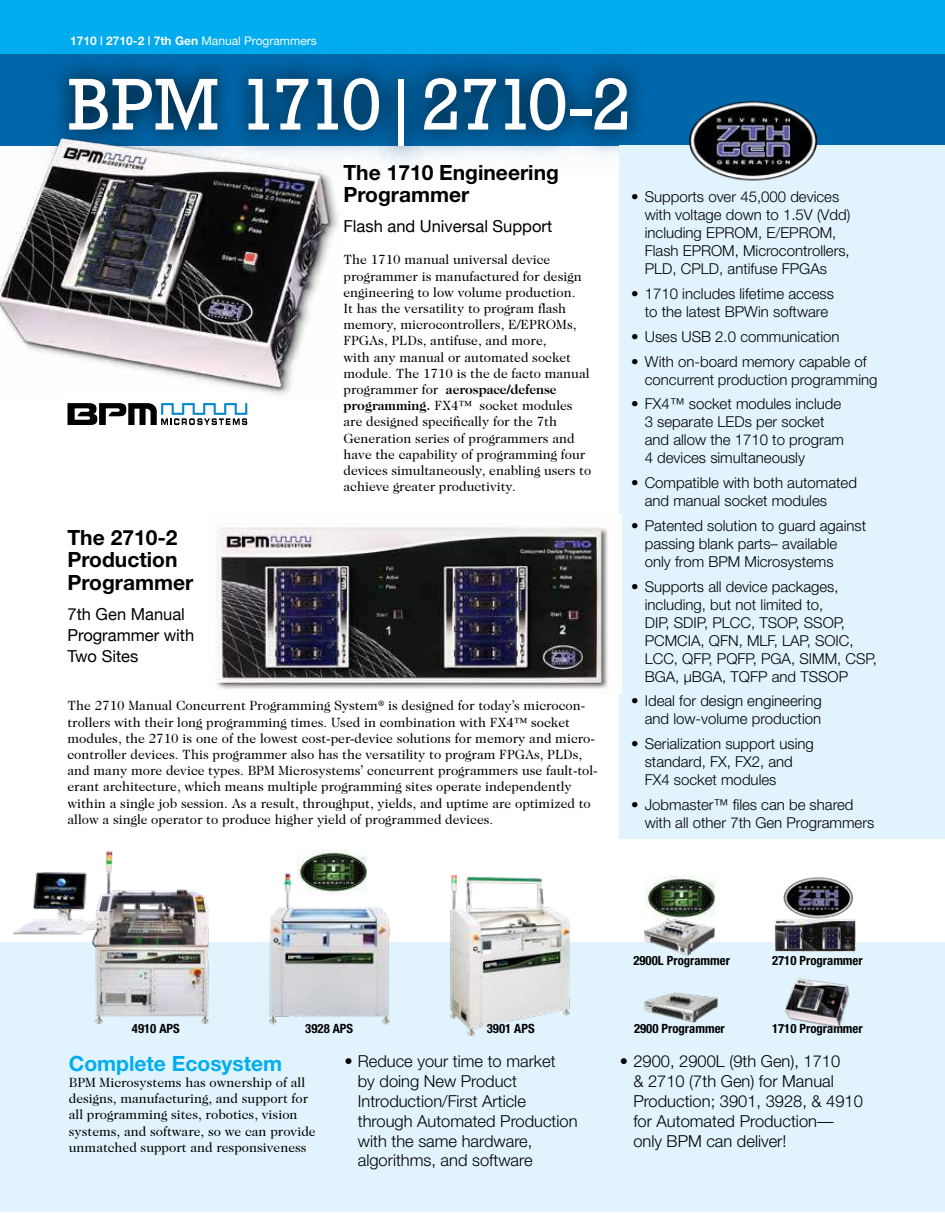
<style>
.page{position:relative;width:945px;height:1215px;background:#fff}
.page>*{position:absolute;margin:0;border:0;box-sizing:border-box;transform-origin:0 0}
.t1{font:74.7px "Rockwell";letter-spacing:-.08em;color:#fff}
.t2{font:700 21px/22.5px "Helvetica Neue";color:#000}
.t3{font:700 21px "Helvetica Neue";color:#00adef}
.t4{font:300 16.5px/19.8px "Helvetica Neue";color:#000}
.t5{font:16.5px/21px "Helvetica Neue";color:#000}
.t6{font:300 15px/18px "Helvetica Neue";color:#000}
.t7{font:13.5px/16.2px "Caslon Two Twenty Four";color:#000}
.t8{font:700 condensed 12.75px "Helvetica Neue";color:#000}
.t9{font:700 12px "Helvetica Neue";color:#fdfdfd}
.s1{font-weight:400}
.s2{font-weight:700}
</style>
<div class="page">
<div style="left:0;top:0;width:945px;height:72px;background:#00adef"></div>
<div style="left:0;top:55px;width:945px;height:91px;background:#0067ab"></div>
<svg style="left:23px;top:54px;width:603px;height:136px"></svg>
<svg style="left:46px;top:55px;width:580px;height:113px"></svg>
<img style="left:0;top:130px;width:344px;height:265px">
<div style="left:0;top:942px;width:945px;height:270px;background:#e1f3fc"></div>
<div style="left:620px;top:146px;width:325px;height:693px;background:#e1f3fc"></div>
<img style="left:645px;top:875px;width:70px;height:42px">
<img style="left:298px;top:849px;width:69px;height:23px">
<img style="left:269px;top:872px;width:120px;height:153px">
<img style="left:450px;top:875px;width:120px;height:161px">
<img style="left:644px;top:917px;width:71px;height:39px">
<img style="left:644px;top:992px;width:74px;height:31px">
<img style="left:13px;top:850px;width:196px;height:174px">
<img style="left:774px;top:919px;width:81px;height:33px">
<img style="left:785px;top:978px;width:65px;height:50px">
<img style="left:780px;top:877px;width:76px;height:44px">
<img style="left:626px;top:54px;width:214px;height:127px">
<img style="left:216px;top:515px;width:406px;height:179px">
<svg style="left:68px;top:403px;width:179px;height:22px"></svg>
<p class="t9" style="left:70px;top:36px;width:248px">1710 | 2710-2 | 7th Gen <span class="s1">Manual Programmers</span></p>
<h1 class="t1" style="left:67px;top:78px;width:566px">BPM 1710|2710-2</h1>
<h2 class="t2" style="left:344px;top:163px;width:217px">The 1710 Engineering<br>Programmer</h2>
<p class="t5" style="left:344px;top:217px;width:210px">Flash and Universal Support</p>
<p class="t7" style="left:344px;top:253px;width:249px">The 1710 manual universal device programmer is manufactured for design engineering to low volume production.<br>It has the versatility to program flash memory, microcontrollers, E/EPROMs, FPGAs, PLDs, antifuse, and more,<br>with any manual or automated socket module. The 1710 is the de facto manual programmer for <span class="s2">aerospace/defense programming.</span> FX4™ socket modules are designed specifically for the 7th Generation series of programmers and have the capability of programming four devices simultaneously, enabling users to achieve greater productivity.</p>
<h2 class="t2" style="left:68px;top:528px;width:127px">The 2710-2<br>Production<br>Programmer</h2>
<p class="t5" style="left:68px;top:605px;width:128px">7th Gen Manual<br>Programmer with<br>Two Sites</p>
<p class="t7" style="left:68px;top:699px;width:532px">The 2710 Manual Concurrent Programming System<sup>®</sup> is designed for today’s microcon&shy;trollers with their long programming times. Used in combination with FX4™ socket modules, the 2710 is one of the lowest cost-per-device solutions for memory and micro&shy;controller devices. This programmer also has the versatility to program FPGAs, PLDs, and many more device types. BPM Microsystems’ concurrent programmers use fault-tol&shy;erant architecture, which means multiple programming sites operate independently within a single job session. As a result, throughput, yields, and uptime are optimized to allow a single operator to produce higher yield of programmed devices.</p>
<p class="t6" style="left:645px;top:190px;width:207px;text-indent:-14px">• Supports over 45,000 devices with voltage down to 1.5V (Vdd) including EPROM, E/EPROM,<br>Flash EPROM, Microcontrollers,<br>PLD, CPLD, antifuse FPGAs</p>
<p class="t6" style="left:631px;top:286px;width:204px;text-align:center">• 1710 includes lifetime access to the latest BPWin software</p>
<p class="t6" style="left:631px;top:329px;width:210px">• Uses USB 2.0 communication</p>
<p class="t6" style="left:645px;top:354px;width:234px;text-indent:-14px">• With on-board memory capable of concurrent production programming</p>
<p class="t6" style="left:645px;top:397px;width:201px;text-indent:-14px">• FX4™ socket modules include<br>3 separate LEDs per socket and allow the 1710 to program<br>4 devices simultaneously</p>
<p class="t6" style="left:645px;top:475px;width:214px;text-indent:-14px">• Compatible with both automated and manual socket modules</p>
<p class="t6" style="left:645px;top:518px;width:223px;text-indent:-14px">• Patented solution to guard against passing blank parts– available only from BPM Microsystems</p>
<p class="t6" style="left:645px;top:579px;width:234px;text-indent:-14px">• Supports all device packages, including, but not limited to,<br>DIP, SDIP, PLCC, TSOP, SSOP,<br>PCMCIA, QFN, MLF, LAP, SOIC,<br>LCC, QFP, PQFP, PGA, SIMM, CSP,<br>BGA, µBGA, TQFP and TSSOP</p>
<p class="t6" style="left:631px;top:694px;width:192px;text-align:right">• Ideal for design engineering and low-volume production</p>
<p class="t6" style="left:645px;top:736px;width:171px;text-indent:-14px">• Serialization support using standard, FX, FX2, and<br>FX4 socket modules</p>
<p class="t6" style="left:645px;top:797px;width:231px;text-indent:-14px">• Jobmaster™ files can be shared with all other 7th Gen Programmers</p>
<p class="t8" style="left:132px;top:1024px;width:49px">4910 APS</p>
<p class="t8" style="left:305px;top:1024px;width:49px">3928 APS</p>
<p class="t8" style="left:487px;top:1024px;width:49px">3901 APS</p>
<p class="t8" style="left:633px;top:956px;width:98px">2900L Programmer</p>
<p class="t8" style="left:634px;top:1024px;width:92px">2900 Programmer</p>
<p class="t8" style="left:772px;top:956px;width:92px">2710 Programmer</p>
<p class="t8" style="left:772px;top:1024px;width:92px">1710 Programmer</p>
<h2 class="t3" style="left:69px;top:1055px;width:215px">Complete Ecosystem</h2>
<p class="t7" style="left:69px;top:1075px;width:248px">BPM Microsystems has ownership of all designs, manufacturing, and support for all programming sites, robotics, vision systems, and software, so we can provide unmatched support and responsiveness</p>
<p class="t4" style="left:358px;top:1053px;width:221px;text-indent:-13px">• Reduce your time to market<br>by doing New Product<br>Introduction/First Article through Automated Production with the same hardware, algorithms, and software</p>
<p class="t4" style="left:633px;top:1053px;width:231px;text-indent:-13px">• 2900, 2900L (9th Gen), 1710<br>&amp; 2710 (7th Gen) for Manual<br>Production; 3901, 3928, &amp; 4910 for Automated Production— only BPM can deliver!</p>
</div>
